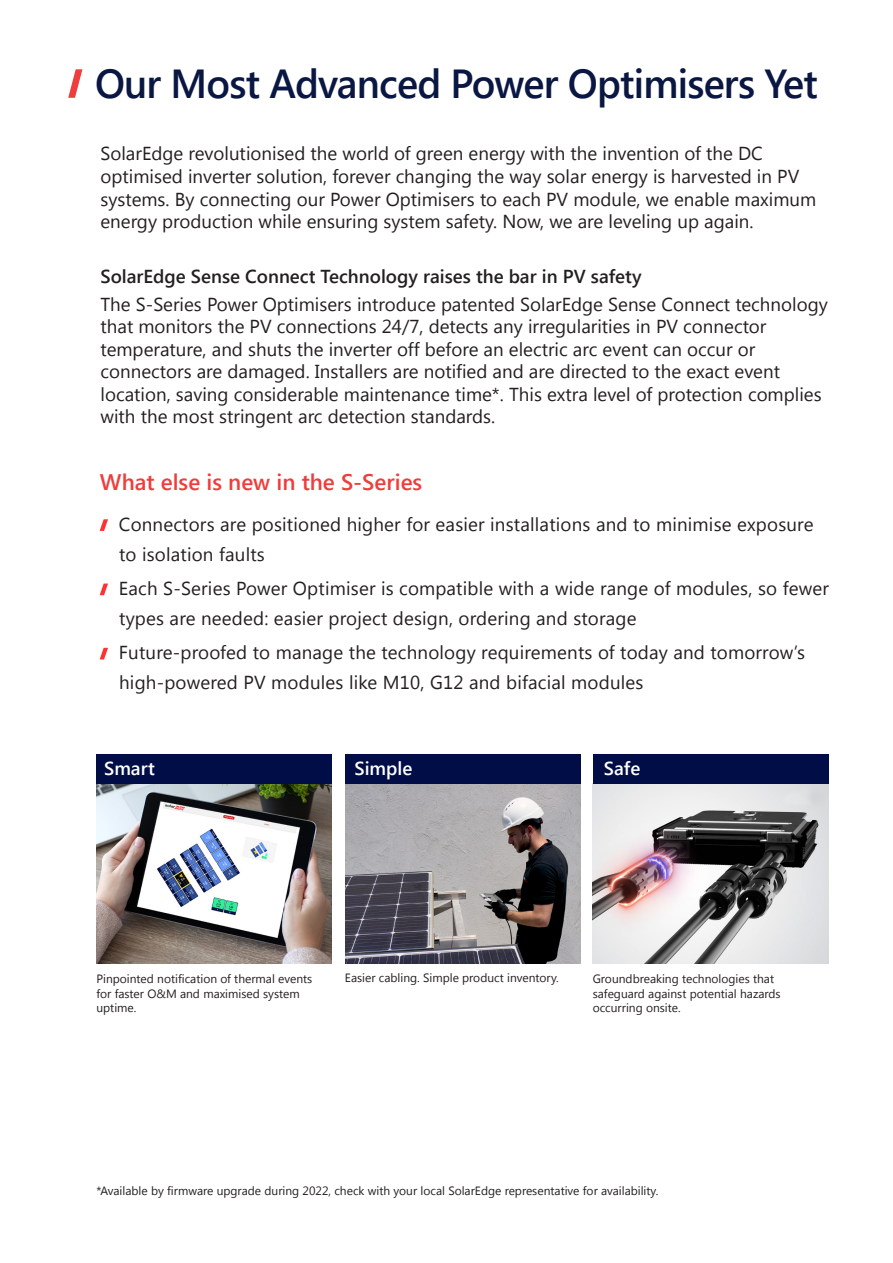
<style>
.page{position:relative;width:893px;height:1263px;background:#fff}
.page>*{position:absolute;margin:0;border:0;box-sizing:border-box;transform-origin:0 0}
.Main_Title_N{font:600 40.5px "Segoe UI";letter-spacing:-.02em;color:#0a1742}
.Body_Header_Red{font:600 22.5px "Segoe UI";color:#ee3d3c}
.Body_N{font:18.75px/22.5px "Segoe UI";color:#231f20}
.Body_Header_N{font:18.75px/30px "Segoe UI";letter-spacing:.01em;color:#231f20}
.Body_N-2{font:600 18.75px "Segoe UI";color:#231f20}
.Body_Header_Red-2{font:600 18.75px "Segoe UI";color:#fff}
.Body_N-3{font:12px/14.4px "Segoe UI";color:#231f20}
</style>
<div class="page">
<svg style="left:68px;top:69px;width:14px;height:29px"></svg>
<svg style="left:100px;top:519px;width:8px;height:12px"></svg>
<svg style="left:100px;top:583px;width:8px;height:12px"></svg>
<svg style="left:100px;top:648px;width:8px;height:11px"></svg>
<img style="left:593px;top:784px;width:236px;height:179px">
<img style="left:345px;top:784px;width:236px;height:179px">
<img style="left:96px;top:784px;width:236px;height:179px">
<div style="left:96px;top:754px;width:236px;height:30px;background:#000d46"></div>
<div style="left:345px;top:754px;width:236px;height:30px;background:#000d46"></div>
<div style="left:593px;top:754px;width:235px;height:30px;background:#000d46"></div>
<p class="Main_Title_N" style="left:95px;top:51px;width:724px">Our Most Advanced Power Optimisers Yet</p>
<p class="Body_N" style="left:100px;top:142px;width:717px">SolarEdge revolutionised the world of green energy with the invention of the DC optimised inverter solution, forever changing the way solar energy is harvested in PV systems. By connecting our Power Optimisers to each PV module, we enable maximum energy production while ensuring system safety. Now, we are leveling up again.</p>
<p class="Body_N-2" style="left:100px;top:261px;width:542px">SolarEdge Sense Connect Technology raises the bar in PV safety</p>
<p class="Body_N" style="left:100px;top:292px;width:729px">The S-Series Power Optimisers introduce patented SolarEdge Sense Connect technology that monitors the PV connections 24/7, detects any irregularities in PV connector temperature, and shuts the inverter off before an electric arc event can occur or connectors are damaged. Installers are notified and are directed to the exact event location, saving considerable maintenance time*. This extra level of protection complies with the most stringent arc detection standards.</p>
<p class="Body_Header_Red" style="left:100px;top:464px;width:324px">What else is new in the S-Series</p>
<p class="Body_Header_N" style="left:119px;top:508px;width:696px">Connectors are positioned higher for easier installations and to minimise exposure to isolation faults</p>
<p class="Body_Header_N" style="left:119px;top:573px;width:711px">Each S-Series Power Optimiser is compatible with a wide range of modules, so fewer types are needed: easier project design, ordering and storage</p>
<p class="Body_Header_N" style="left:119px;top:637px;width:688px">Future-proofed to manage the technology requirements of today and tomorrow’s high-powered PV modules like M10, G12 and bifacial modules</p>
<p class="Body_Header_Red-2" style="left:104px;top:753px;width:52px">Smart</p>
<p class="Body_Header_Red-2" style="left:354px;top:753px;width:59px">Simple</p>
<p class="Body_Header_Red-2" style="left:604px;top:753px;width:38px">Safe</p>
<p class="Body_N-3" style="left:96px;top:971px;width:217px">Pinpointed notification of thermal events for faster O&amp;M and maximised system uptime.</p>
<p class="Body_N-3" style="left:345px;top:970px;width:215px">Easier cabling. Simple product inventory.</p>
<p class="Body_N-3" style="left:593px;top:971px;width:189px">Groundbreaking technologies that safeguard against potential hazards occurring onsite.</p>
<p class="Body_N-3" style="left:96px;top:1183px;width:563px">*Available by firmware upgrade during 2022, check with your local SolarEdge representative for availability.</p>
</div>
